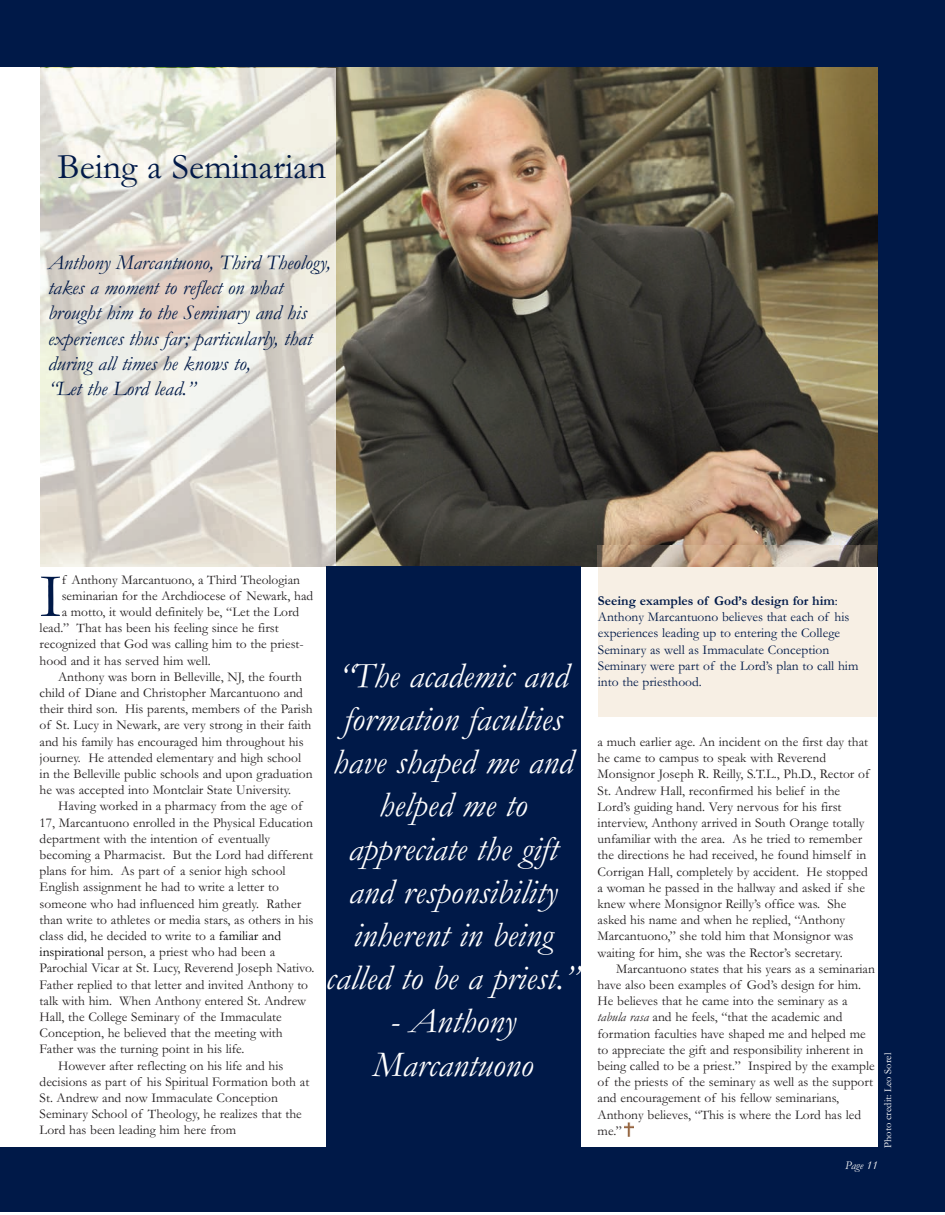
<style>
.page{position:relative;width:945px;height:1215px;background:#fff}
.page>*{position:absolute;margin:0;border:0;box-sizing:border-box;transform-origin:0 0}
.t1{font:63px "Garamond";color:#001948}
.t2{font:italic 36px/43.2px "Garamond";color:#fff;text-align:center}
.t3{font:36px "Garamond";color:#001948}
.t4{font:italic 21px/25.2px "Garamond";color:#001948}
.t5{font:13.5px/16.2px "Garamond";color:#231f20}
.t6{font:13.5px/16.2px "Garamond";color:#001948}
.t7{font:italic 12px "Garamond";color:#fff}
.t8{font:italic 10.5px/12.6px "Garamond";color:#231f20}
.t9{font:10.5px "Garamond";color:#fff}
.s1{color:#000}
.s2{font-weight:700}
.s3{font-style:italic}
</style>
<div class="page">
<div style="left:0;top:0;width:944px;height:1212px;background:#001948"></div>
<div style="left:0;top:68px;width:877px;height:1079px;background:#fff"></div>
<img style="left:336px;top:68px;width:542px;height:498px">
<img style="left:40px;top:68px;width:296px;height:498px">
<div style="left:326px;top:566px;width:254px;height:586px;background:#001948"></div>
<div style="left:598px;top:566px;width:279px;height:151px;background:#f7efe4"></div>
<img style="left:598px;top:546px;width:279px;height:20px">
<img style="left:624px;top:1123px;width:10px;height:14px">
<h2 class="t3" style="left:58px;top:145px;width:270px">Being a Seminarian</h2>
<h3 class="t4" style="left:48px;top:249px;width:284px">Anthony Marcantuono, Third Theology, takes a moment to reflect on what brought him to the Seminary and his experiences thus far; particularly, that during all times he knows to,<br>“Let the Lord lead.”</h3>
<h1 class="t1" style="left:40px;top:557px;width:24px">I</h1>
<p class="t5" style="left:62px;top:571px;width:240px">f Anthony Marcantuono, a Third Theologian</p>
<p class="t5" style="left:62px;top:587px;width:253px">seminarian for the Archdiocese of Newark, had</p>
<p class="t5" style="left:62px;top:603px;width:239px">a motto, it would definitely be, “Let the Lord</p>
<p class="t5" style="left:40px;top:619px;width:241px">lead.” That has been his feeling since he first</p>
<p class="t5" style="left:40px;top:636px;width:266px">recognized that God was calling him to the priest-</p>
<p class="t5" style="left:40px;top:652px;width:173px">hood and it has served him well.</p>
<p class="t5" style="left:58px;top:668px;width:245px">Anthony was born in Belleville, NJ, the fourth</p>
<p class="t5" style="left:40px;top:684px;width:265px">child of Diane and Christopher Marcantuono and</p>
<p class="t5" style="left:40px;top:700px;width:275px">their third son. His parents, members of the Parish</p>
<p class="t5" style="left:40px;top:717px;width:273px">of St. Lucy in Newark, are very strong in their faith</p>
<p class="t5" style="left:40px;top:733px;width:266px">and his family has encouraged him throughout his</p>
<p class="t5" style="left:40px;top:749px;width:263px">journey. He attended elementary and high school</p>
<p class="t5" style="left:40px;top:765px;width:274px">in the Belleville public schools and upon graduation</p>
<p class="t5" style="left:40px;top:781px;width:253px">he was accepted into Montclair State University.</p>
<p class="t5" style="left:58px;top:798px;width:246px">Having worked in a pharmacy from the age of</p>
<p class="t5" style="left:40px;top:814px;width:275px">17, Marcantuono enrolled in the Physical Education</p>
<p class="t5" style="left:40px;top:830px;width:232px">department with the intention of eventually</p>
<p class="t5" style="left:40px;top:846px;width:275px">becoming a Pharmacist. But the Lord had different</p>
<p class="t5" style="left:40px;top:862px;width:248px">plans for him. As part of a senior high school</p>
<p class="t5" style="left:40px;top:879px;width:241px">English assignment he had to write a letter to</p>
<p class="t5" style="left:40px;top:895px;width:263px">someone who had influenced him greatly. Rather</p>
<p class="t5" style="left:40px;top:911px;width:275px">than write to athletes or media stars, as others in his</p>
<p class="t5" style="left:40px;top:927px;width:243px">class did, he decided to write to a <span class="s1">familiar and</span></p>
<p class="t5" style="left:40px;top:943px;width:237px"><span class="s1">inspirational</span> person, a priest who had been a</p>
<p class="t5" style="left:40px;top:960px;width:276px">Parochial Vicar at St. Lucy, Reverend Joseph Nativo.</p>
<p class="t5" style="left:40px;top:976px;width:270px">Father replied to that letter and invited Anthony to</p>
<p class="t5" style="left:40px;top:992px;width:268px">talk with him. When Anthony entered St. Andrew</p>
<p class="t5" style="left:40px;top:1008px;width:244px">Hall, the College Seminary of the Immaculate</p>
<p class="t5" style="left:40px;top:1024px;width:245px">Conception, he believed that the meeting with</p>
<p class="t5" style="left:40px;top:1041px;width:207px">Father was the turning point in his life.</p>
<p class="t5" style="left:58px;top:1057px;width:227px">However after reflecting on his life and his</p>
<p class="t5" style="left:40px;top:1073px;width:271px">decisions as part of his Spiritual Formation both at</p>
<p class="t5" style="left:40px;top:1089px;width:240px">St. Andrew and now Immaculate Conception</p>
<p class="t5" style="left:40px;top:1105px;width:264px">Seminary School of Theology, he realizes that the</p>
<p class="t5" style="left:40px;top:1122px;width:198px">Lord has been leading him here from</p>
<h2 class="t2" style="left:326px;top:653px;width:255px">“The academic and formation faculties have shaped me and helped me to appreciate the gift and responsibility inherent in being called to be a priest.”</h2>
<h2 class="t2" style="left:373px;top:998px;width:162px">- Anthony<br>Marcantuono</h2>
<p class="t6" style="left:598px;top:592px;width:262px"><span class="s2">Seeing examples of God’s design for him</span>:<br>Anthony Marcantuono believes that each of his experiences leading up to entering the College Seminary as well as Immaculate Conception Seminary were part of the Lord’s plan to call him into the priesthood.</p>
<p class="t5" style="left:598px;top:733px;width:273px">a much earlier age. An incident on the first day that he came to campus to speak with Reverend Monsignor Joseph R. Reilly, S.T.L., Ph.D., Rector of St. Andrew Hall, reconfirmed his belief in the Lord’s guiding hand. Very nervous for his first interview, Anthony arrived in South Orange totally unfamiliar with the area. As he tried to remember the directions he had received, he found himself in Corrigan Hall, completely by accident. He stopped a woman he passed in the hallway and asked if she knew where Monsignor Reilly’s office was. She asked his name and when he replied, “Anthony Marcantuono,” she told him that Monsignor was waiting for him, she was the Rector’s secretary.</p>
<p class="t5" style="left:598px;top:960px;width:279px;text-indent:19px">Marcantuono states that his years as a seminarian have also been examples of God’s design for him.<br>He believes that he came into the seminary as a <span class="s3">tabula rasa</span> and he feels, “that the academic and formation faculties have shaped me and helped me to appreciate the gift and responsibility inherent in being called to be a priest.” Inspired by the example of the priests of the seminary as well as the support and encouragement of his fellow seminarians, Anthony believes, “This is where the Lord has led me.”</p>
<p class="t8" style="left:656px;top:852px;width:206px">2007 honoree Father Robert Stagg ’71, M.Div. ’82/Ordained 1975 (center) takes a break from his game to have his picture taken with his nephews.</p>
<p class="t8" style="left:656px;top:1097px;width:200px">Breslin Fund for Seminarian Aid during the 2007 Golf and Tennis Classic.</p>
<p class="t9" style="left:881px;top:1148px;width:96px;rotate:-90deg">Photo credit: Leo Sorel</p>
<p class="t7" style="left:845px;top:1157px;width:34px">Page 11</p>
</div>
